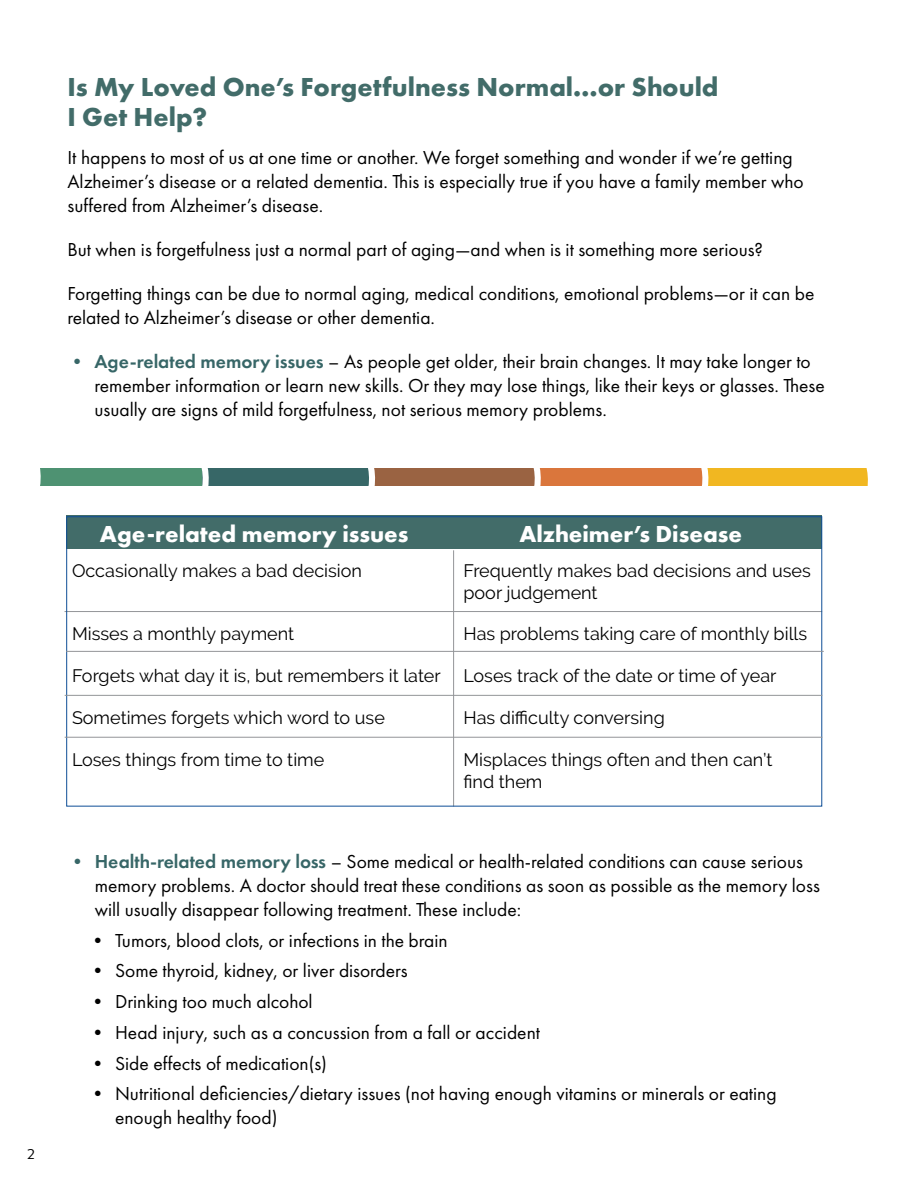
<style>
.page{position:relative;width:918px;height:1188px;background:#fff}
.page>*{position:absolute;margin:0;border:0;box-sizing:border-box;transform-origin:0 0}
.t1{font:700 27px/30px "Futura PT";color:#426c69}
.t2{font:700 24px "Futura PT";color:#fff}
.t3{font:19.5px/24px "Futura PT";color:#000}
.t4{font:18px/21.6px "Raleway";color:#000}
.t5{font:15px "Gibbs";color:#000}
.s1{font-weight:600;color:#376667}
</style>
<div class="page">
<div style="left:66px;top:515px;width:756px;height:34px;background:#426c69"></div>
<hr style="left:453px;top:550px;width:1px;height:257px;background:#939598">
<hr style="left:65px;top:611px;width:757px;height:1px;background:#939598">
<hr style="left:66px;top:651px;width:758px;height:1px;background:#939598">
<hr style="left:65px;top:695px;width:757px;height:1px;background:#939598">
<hr style="left:65px;top:737px;width:757px;height:1px;background:#939598">
<div style="left:703px;top:468px;width:167px;height:17px;background:#f1b721"></div>
<div style="left:535px;top:468px;width:168px;height:17px;background:#da763c"></div>
<div style="left:369px;top:468px;width:166px;height:17px;background:#9a6342"></div>
<div style="left:202px;top:468px;width:167px;height:17px;background:#376767"></div>
<div style="left:35px;top:468px;width:167px;height:17px;background:#4e9272"></div>
<svg style="left:368px;top:468px;width:7px;height:17px"></svg>
<svg style="left:533px;top:468px;width:8px;height:17px"></svg>
<svg style="left:701px;top:468px;width:8px;height:17px"></svg>
<svg style="left:201px;top:468px;width:8px;height:17px"></svg>
<svg style="left:866px;top:468px;width:4px;height:17px"></svg>
<svg style="left:35px;top:468px;width:6px;height:17px"></svg>
<h1 class="t1" style="left:68px;top:71px;width:653px">Is My Loved One’s Forgetfulness Normal…or Should<br>I Get Help?</h1>
<p class="t3" style="left:68px;top:145px;width:738px">It happens to most of us at one time or another. We forget something and wonder if we’re getting<br>Alzheimer’s disease or a related dementia. This is especially true if you have a family member who suffered from Alzheimer’s disease.</p>
<p class="t3" style="left:68px;top:237px;width:697px">But when is forgetfulness just a normal part of aging—and when is it something more serious?</p>
<p class="t3" style="left:68px;top:282px;width:748px">Forgetting things can be due to normal aging, medical conditions, emotional problems—or it can be related to Alzheimer’s disease or other dementia.</p>
<p class="t3" style="left:95px;top:350px;width:732px;text-indent:-27px"><span class="s1">• Age-related memory issues</span> – As people get older, their brain changes. It may take longer to remember information or learn new skills. Or they may lose things, like their keys or glasses. These usually are signs of mild forgetfulness, not serious memory problems.</p>
<p class="t5" style="left:27px;top:1145px;width:9px">2</p>
<p class="t2" style="left:100px;top:518px;width:310px">Age-related memory issues</p>
<p class="t2" style="left:519px;top:518px;width:224px">Alzheimer’s Disease</p>
<p class="t4" style="left:72px;top:560px;width:292px">Occasionally makes a bad decision</p>
<p class="t4" style="left:464px;top:560px;width:349px">Frequently makes bad decisions and uses poor judgement</p>
<p class="t4" style="left:72px;top:623px;width:224px">Misses a monthly payment</p>
<p class="t4" style="left:464px;top:623px;width:345px">Has problems taking care of monthly bills</p>
<p class="t4" style="left:72px;top:665px;width:370px">Forgets what day it is, but remembers it later</p>
<p class="t4" style="left:464px;top:665px;width:315px">Loses track of the date or time of year</p>
<p class="t4" style="left:72px;top:707px;width:314px">Sometimes forgets which word to use</p>
<p class="t4" style="left:464px;top:707px;width:203px">Has difficulty conversing</p>
<p class="t4" style="left:72px;top:749px;width:254px">Loses things from time to time</p>
<p class="t4" style="left:464px;top:749px;width:311px">Misplaces things often and then can’t find them</p>
<p class="t3" style="left:95px;top:849px;width:727px;text-indent:-27px"><span class="s1">• Health-related memory loss</span> – Some medical or health-related conditions can cause serious memory problems. A doctor should treat these conditions as soon as possible as the memory loss will usually disappear following treatment. These include:</p>
<p class="t3" style="left:88px;top:928px;width:361px">• Tumors, blood clots, or infections in the brain</p>
<p class="t3" style="left:88px;top:959px;width:321px">• Some thyroid, kidney, or liver disorders</p>
<p class="t3" style="left:88px;top:990px;width:226px">• Drinking too much alcohol</p>
<p class="t3" style="left:88px;top:1020px;width:453px">• Head injury, such as a concussion from a fall or accident</p>
<p class="t3" style="left:88px;top:1051px;width:241px">• Side effects of medication(s)</p>
<p class="t3" style="left:115px;top:1082px;width:663px;text-indent:-27px">• Nutritional deficiencies/dietary issues (not having enough vitamins or minerals or eating enough healthy food)</p>
</div>
